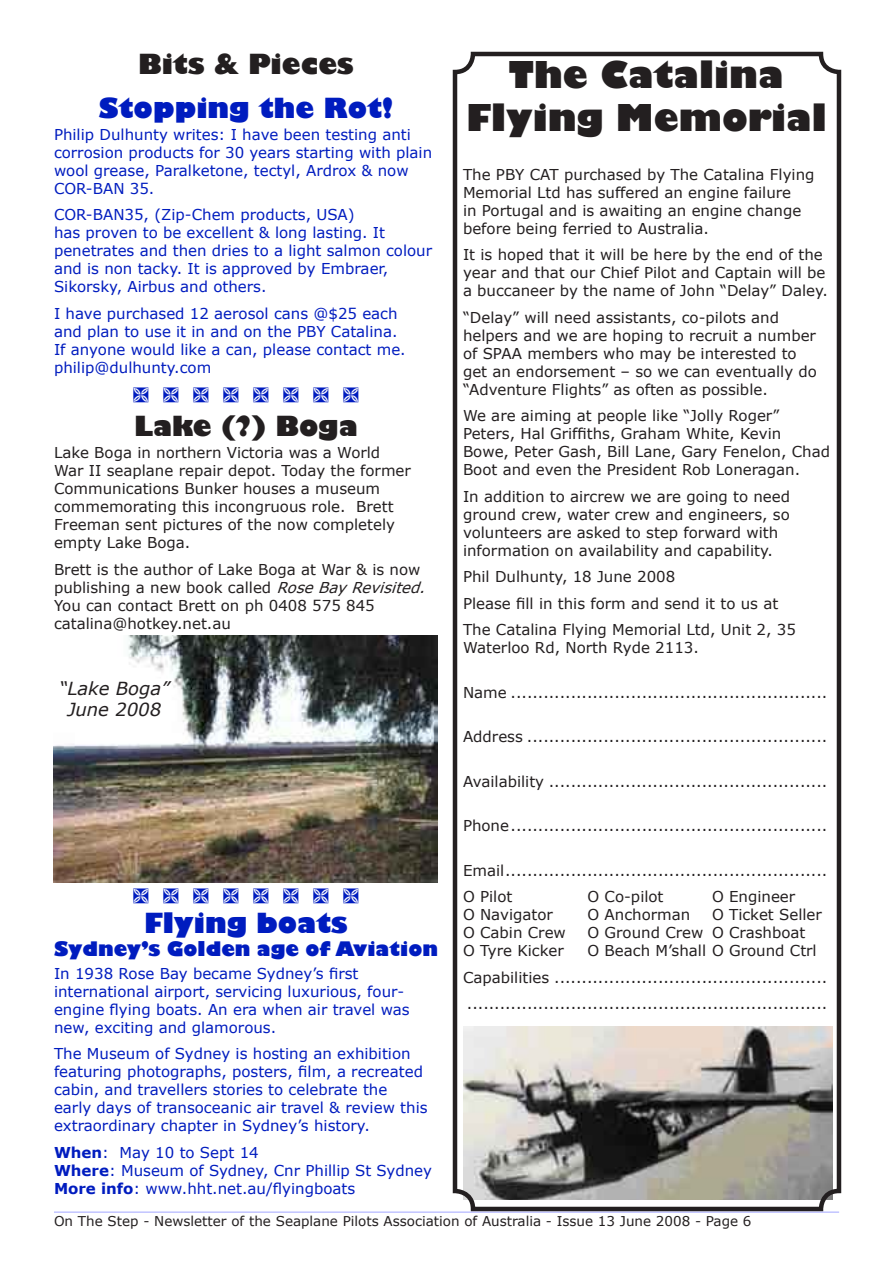
<style>
.page{position:relative;width:893px;height:1263px;background:#fff}
.page>*{position:absolute;margin:0;border:0;box-sizing:border-box;transform-origin:0 0}
.Heading_Style_A{font:800 36px/43.2px "Gill Sans";color:#231f20;text-align:center}
.Heading_Style_A-2{font:800 27px "Gill Sans";color:#001cbf}
.Heading_Style_A-3{font:800 27px "Gill Sans";color:#231f20}
.Heading_Style_A-4{font:800 19.5px "Gill Sans";color:#001cbf}
.Body_Text{font:italic 18px/21.6px "Verdana";color:#231f20;text-align:center}
.Body_Text-2{font:15px/18px "Verdana";color:#231f20}
.Body_Text-3{font:15px/18px "Verdana";color:#001cbf}
.t1{font:13.5px "Verdana";color:#231f20}
.s1{font-style:italic}
.s2{font-weight:700}
</style>
<div class="page">
<hr style="left:54px;top:1211px;width:785px;height:2px;background:#c1c4ff">
<img style="left:463px;top:1026px;width:369px;height:174px">
<div style="left:453px;top:52px;width:388px;height:1159px;border:4px solid #231f20;border-radius:18px"></div>
<img style="left:54px;top:635px;width:384px;height:247px">
<p class="Heading_Style_A-3" style="left:138px;top:48px;width:217px">Bits &amp; Pieces</p>
<p class="Heading_Style_A-2" style="left:99px;top:91px;width:296px">Stopping the Rot!</p>
<p class="Body_Text-3" style="left:54px;top:125px;width:380px">Philip Dulhunty writes: I have been testing anti corrosion products for 30 years starting with plain wool grease, Paralketone, tectyl, Ardrox &amp; now COR-BAN 35.</p>
<p class="Body_Text-3" style="left:54px;top:205px;width:380px">COR-BAN35, (Zip-Chem products, USA)<br>has proven to be excellent &amp; long lasting. It penetrates and then dries to a light salmon colour and is non tacky. It is approved by Embraer, Sikorsky, Airbus and others.</p>
<p class="Body_Text-3" style="left:54px;top:304px;width:353px">I have purchased 12 aerosol cans @$25 each and plan to use it in and on the PBY Catalina.<br>If anyone would like a can, please contact me. philip@dulhunty.com</p>
<p class="Heading_Style_A-3" style="left:134px;top:409px;width:225px">Lake (?) Boga</p>
<p class="Body_Text-2" style="left:54px;top:443px;width:358px">Lake Boga in northern Victoria was a World War II seaplane repair depot. Today the former Communications Bunker houses a museum commemorating this incongruous role. Brett Freeman sent pictures of the now completely empty Lake Boga.</p>
<p class="Body_Text-2" style="left:54px;top:560px;width:378px">Brett is the author of Lake Boga at War &amp; is now publishing a new book called <span class="s1">RoseBayRevisited.<br></span>You can contact Brett on ph 0408 575 845 catalina@hotkey.net.au</p>
<p class="Body_Text" style="left:59px;top:677px;width:112px">“Lake Boga”<br>June 2008</p>
<p class="Heading_Style_A-2" style="left:144px;top:906px;width:205px">Flying boats</p>
<p class="Heading_Style_A-4" style="left:54px;top:937px;width:385px">Sydney’s Golden age of Aviation</p>
<p class="Body_Text-3" style="left:54px;top:963px;width:357px">In 1938 Rose Bay became Sydney’s first international airport, servicing luxurious, four&shy;engine flying boats. An era when air travel was new, exciting and glamorous.</p>
<p class="Body_Text-3" style="left:54px;top:1044px;width:375px">The Museum of Sydney is hosting an exhibition featuring photographs, posters, film, a recreated cabin, and travellers stories to celebrate the early days of transoceanic air travel &amp; review this extraordinary chapter in Sydney’s history.</p>
<p class="Body_Text-3" style="left:54px;top:1142px;width:379px"><span class="s2">When</span>: May 10 to Sept 14<br><span class="s2">Where</span>: Museum of Sydney, Cnr Phillip St Sydney<br><span class="s2">More info</span>: www.hht.net.au/flyingboats</p>
<p class="Heading_Style_A" style="left:466px;top:55px;width:362px">The Catalina<br>Flying Memorial</p>
<p class="Body_Text-2" style="left:463px;top:165px;width:353px">The PBY CAT purchased by The Catalina Flying Memorial Ltd has suffered an engine failure<br>in Portugal and is awaiting an engine change before being ferried to Australia.</p>
<p class="Body_Text-2" style="left:463px;top:245px;width:366px">It is hoped that it will be here by the end of the year and that our Chief Pilot and Captain will be a buccaneer by the name of John “Delay” Daley.</p>
<p class="Body_Text-2" style="left:463px;top:308px;width:355px">“Delay” will need assistants, co-pilots and helpers and we are hoping to recruit a number of SPAA members who may be interested to get an endorsement – so we can eventually do “Adventure Flights” as often as possible.</p>
<p class="Body_Text-2" style="left:463px;top:406px;width:368px">We are aiming at people like “Jolly Roger” Peters, Hal Griffiths, Graham White, Kevin Bowe, Peter Gash, Bill Lane, Gary Fenelon, Chad Boot and even the President Rob Loneragan.</p>
<p class="Body_Text-2" style="left:463px;top:487px;width:329px">In addition to aircrew we are going to need ground crew, water crew and engineers, so volunteers are asked to step forward with information on availability and capability.</p>
<p class="Body_Text-2" style="left:463px;top:567px;width:214px">Phil Dulhunty, 18 June 2008</p>
<p class="Body_Text-2" style="left:463px;top:594px;width:317px">Please fill in this form and send it to us at</p>
<p class="Body_Text-2" style="left:463px;top:620px;width:334px">The Catalina Flying Memorial Ltd, Unit 2, 35<br>Waterloo Rd, North Ryde 2113.</p>
<p class="Body_Text-2" style="left:463px;top:683px;width:366px">Name ..........................................................</p>
<p class="Body_Text-2" style="left:463px;top:727px;width:366px">Address .......................................................</p>
<p class="Body_Text-2" style="left:463px;top:772px;width:366px">Availability ...................................................</p>
<p class="Body_Text-2" style="left:463px;top:816px;width:366px">Phone..........................................................</p>
<p class="Body_Text-2" style="left:463px;top:861px;width:366px">Email...........................................................</p>
<p class="Body_Text-2" style="left:463px;top:887px;width:51px">O Pilot</p>
<p class="Body_Text-2" style="left:587px;top:887px;width:78px">O Co-pilot</p>
<p class="Body_Text-2" style="left:712px;top:887px;width:85px">O Engineer</p>
<p class="Body_Text-2" style="left:463px;top:905px;width:91px">O Navigator</p>
<p class="Body_Text-2" style="left:587px;top:905px;width:104px">O Anchorman</p>
<p class="Body_Text-2" style="left:712px;top:905px;width:111px">O Ticket Seller</p>
<p class="Body_Text-2" style="left:463px;top:923px;width:104px">O Cabin Crew</p>
<p class="Body_Text-2" style="left:587px;top:923px;width:219px">O Ground Crew O Crashboat</p>
<p class="Body_Text-2" style="left:463px;top:941px;width:102px">O Tyre Kicker</p>
<p class="Body_Text-2" style="left:587px;top:941px;width:231px">O Beach M’shall O Ground Ctrl</p>
<p class="Body_Text-2" style="left:463px;top:968px;width:366px">Capabilities ..................................................</p>
<p class="Body_Text-2" style="left:467px;top:994px;width:362px">..................................................................</p>
<p class="t1" style="left:54px;top:1212px;width:699px">On The Step - Newsletter of the Seaplane Pilots Association of Australia - Issue 13 June 2008 - Page 6</p>
</div>
